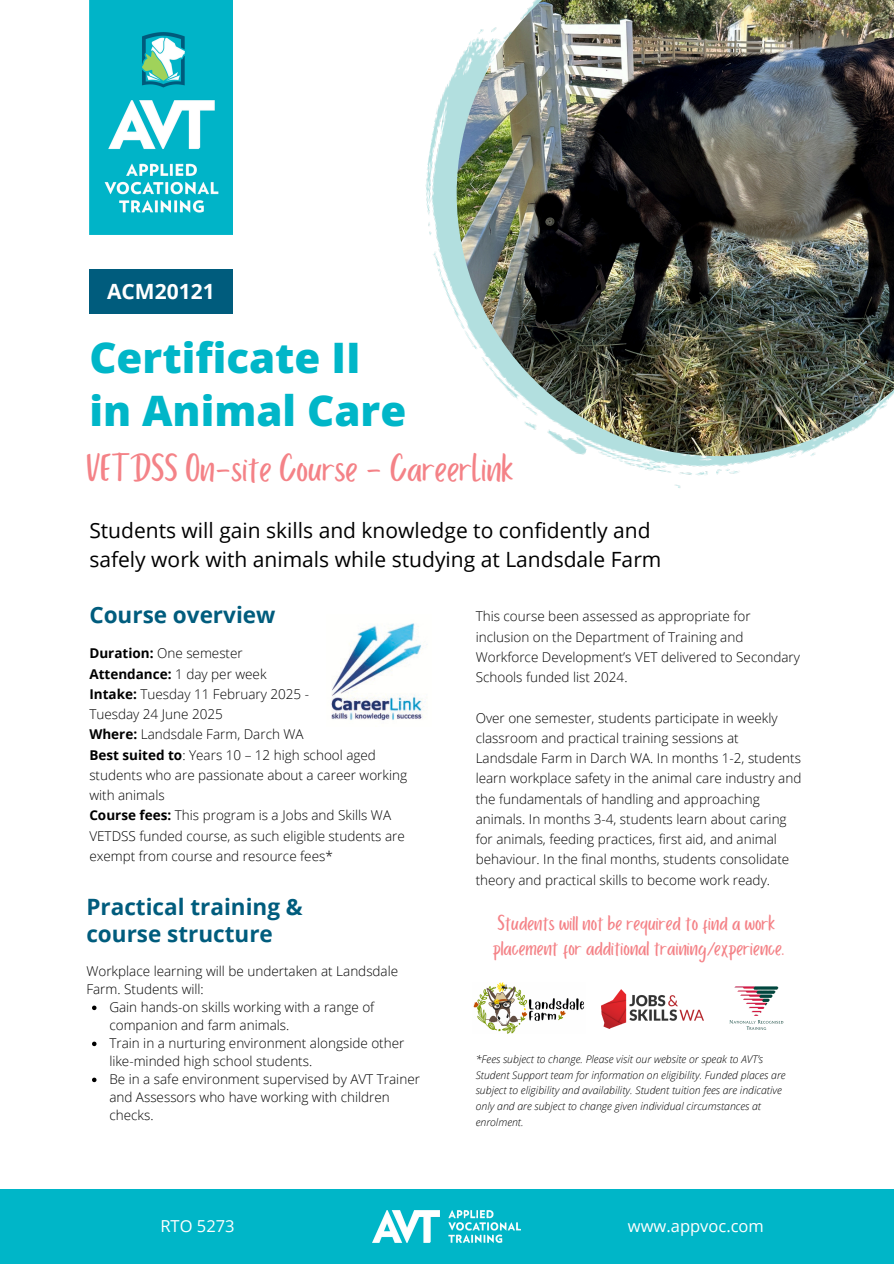
<style>
.page{position:relative;width:894px;height:1264px;background:#fff}
.page>*{position:absolute;margin:0;border:0;box-sizing:border-box;transform-origin:0 0}
.t1{font:800 42px/52.8px "Open Sans";color:#00b6c8}
.t2{font:40.5px "Porcelain";color:#f48287}
.t3{font:22.5px/25.8px "Porcelain";color:#f48287}
.t4{font:700 22.5px/27px "Open Sans";color:#005c7d}
.t5{font:21px/29.2px "Open Sans";color:#000}
.t6{font:700 21px "Open Sans";color:#fff}
.t7{font:16.5px "Open Sans";color:#fff}
.t8{font:300 13.5px/20.2px "Open Sans";color:#000}
.t9{font:700 13.5px "Open Sans";color:#000}
.t10{font:italic 300 10.5px/15.8px "Open Sans";color:#000}
.s1{font-weight:700}
.s2{font-weight:300}
</style>
<div class="page">
<img style="left:89px;top:0;width:143px;height:234px">
<img style="left:425px;top:68px;width:371px;height:420px">
<div style="left:89px;top:270px;width:143px;height:44px;background:#005c7d"></div>
<img style="left:456px;top:0;width:437px;height:456px">
<img style="left:729px;top:986px;width:55px;height:44px">
<div style="left:0;top:1188px;width:893px;height:75px;background:#00b6c8"></div>
<img style="left:373px;top:1210px;width:147px;height:32px">
<img style="left:473px;top:982px;width:111px;height:51px">
<img style="left:601px;top:989px;width:102px;height:39px">
<img style="left:331px;top:623px;width:95px;height:97px">
<svg style="left:92px;top:1005px;width:4px;height:5px"></svg>
<svg style="left:92px;top:1041px;width:4px;height:5px"></svg>
<svg style="left:92px;top:1077px;width:4px;height:5px"></svg>
<h4 class="t6" style="left:107px;top:276px;width:109px">ACM20121</h4>
<p class="t1" style="left:89px;top:330px;width:318px">Certificate II in Animal Care</p>
<p class="t2" style="left:86px;top:446px;width:428px">VETDSS On-site Course - CareerLink</p>
<p class="t5" style="left:89px;top:515px;width:573px">Students will gain skills and knowledge to confidently and safely work with animals while studying at Landsdale Farm</p>
<p class="t4" style="left:89px;top:600px;width:187px">Course overview</p>
<p class="t8" style="left:475px;top:606px;width:325px">This course been assessed as appropriate for inclusion on the Department of Training and Workforce Development’s VET delivered to Secondary Schools funded list 2024.</p>
<p class="t8" style="left:475px;top:707px;width:327px">Over one semester, students participate in weekly classroom and practical training sessions at Landsdale Farm in Darch WA. In months 1-2, students learn workplace safety in the animal care industry and the fundamentals of handling and approaching animals. In months 3-4, students learn about caring for animals, feeding practices, first aid, and animal behaviour. In the final months, students consolidate theory and practical skills to become work ready.</p>
<p class="t4" style="left:86px;top:892px;width:218px">Practical training &amp; course structure</p>
<p class="t8" style="left:89px;top:643px;width:155px"><span class="s1">Duration:</span> One semester</p>
<p class="t9" style="left:89px;top:664px;width:179px">Attendance: <span class="s2">1 day per week</span></p>
<p class="t8" style="left:89px;top:683px;width:221px"><span class="s1">Intake:</span> Tuesday 11 February 2025 -</p>
<p class="t8" style="left:89px;top:703px;width:135px">Tuesday 24 June 2025</p>
<p class="t8" style="left:89px;top:724px;width:216px"><span class="s1">Where:</span> Landsdale Farm, Darch WA</p>
<h5 class="t8" style="left:89px;top:744px;width:319px"><span class="s1">Best suited to</span>: Years 10 – 12 high school aged students who are passionate about a career working with animals</h5>
<p class="t8" style="left:89px;top:805px;width:317px"><span class="s1">Course fees:</span> This program is a Jobs and Skills WA<br>VETDSS funded course, as such eligible students are exempt from course and resource fees*</p>
<p class="t3" style="left:492px;top:910px;width:293px">Students will not be required to find a work placement for additional training/experience.</p>
<h4 class="t8" style="left:86px;top:962px;width:313px;line-height:18px">Workplace learning will be undertaken at Landsdale<br>Farm. Students will:</h4>
<p class="t8" style="left:109px;top:998px;width:266px;line-height:18px">Gain hands-on skills working with a range of companion and farm animals.</p>
<p class="t8" style="left:109px;top:1034px;width:296px;line-height:18px">Train in a nurturing environment alongside other like-minded high school students.</p>
<p class="t8" style="left:109px;top:1070px;width:312px;line-height:18px">Be in a safe environment supervised by AVT Trainer and Assessors who have working with children checks.</p>
<h6 class="t10" style="left:475px;top:1050px;width:311px">*Fees subject to change. Please visit our website or speak to AVT’s Student Support team for information on eligibility. Funded places are subject to eligibility and availability. Student tuition fees are indicative only and are subject to change given individual circumstances at enrolment.</h6>
<p class="t7" style="left:160px;top:1214px;width:76px">RTO 5273</p>
<p class="t7" style="left:627px;top:1214px;width:137px">www.appvoc.com</p>
</div>
